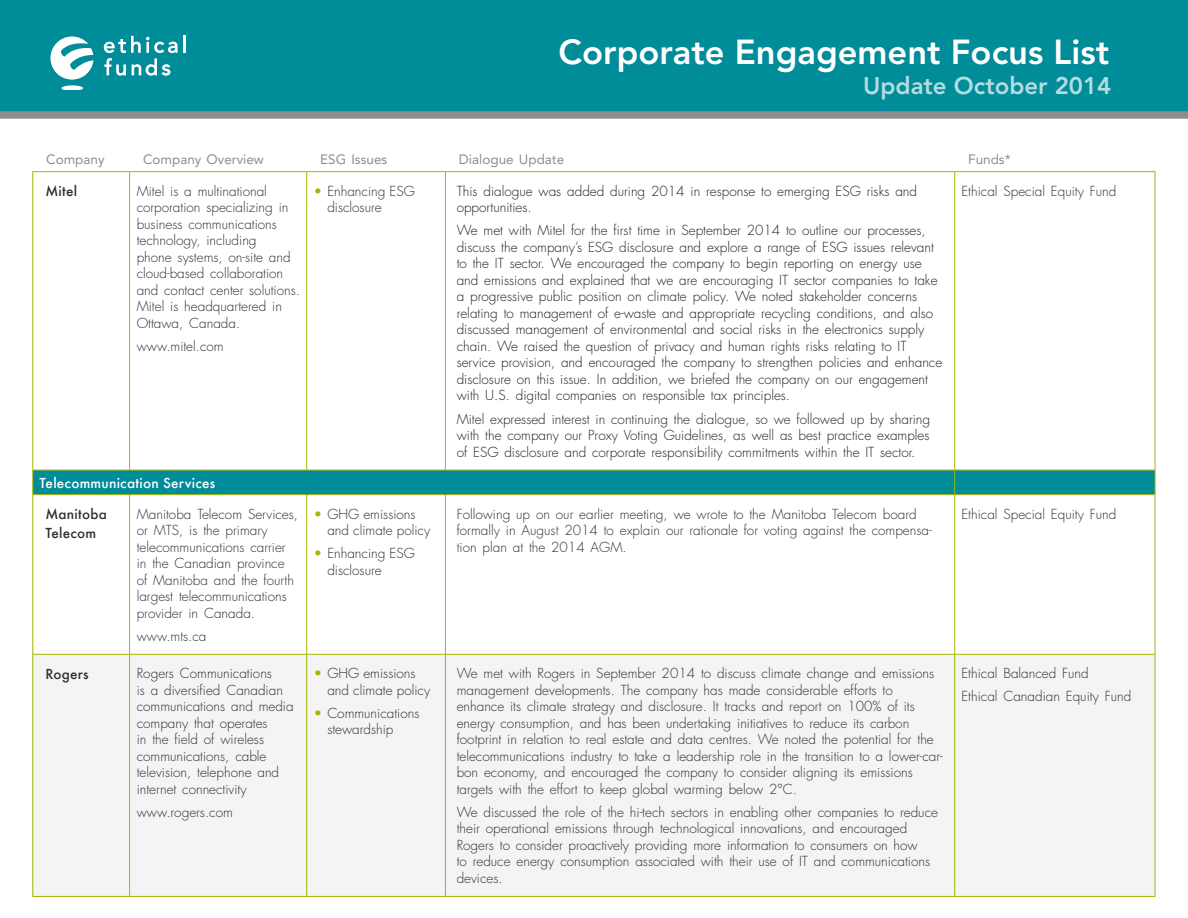
<style>
.page{position:relative;width:1188px;height:918px;background:#fff}
.page>*{position:absolute;margin:0;border:0;box-sizing:border-box;transform-origin:0 0}
.t1{font:800 34.5px "Avenir";color:#fff}
.t2{font:800 24px "Avenir";color:#b3dde0}
.table_body_content{font:300 13.5px/16.5px "Futura";color:#312f30}
.table_body_content-2{font:300 13.5px/16.5px "Futura";color:#231f20}
.table_body_content-3{font:13.5px "Avenir";color:#8b8d8e}
.t3{font:500 13.5px/18.8px "Futura";letter-spacing:.015em;color:#312f30}
.t4{font:500 13.5px "Futura";letter-spacing:.02em;color:#fff}
.s1{color:#a8b400}
</style>
<div class="page">
<svg style="left:0;top:0;width:1188px;height:119px;background:#098c98"></svg>
<svg style="left:50px;top:36px;width:43px;height:53px"></svg>
<hr style="left:183px;top:36px;width:3px;height:17px;background:#fff">
<svg style="left:104px;top:36px;width:74px;height:40px"></svg>
<div style="left:33px;top:655px;width:1122px;height:241px;background:#f4f4f4"></div>
<hr style="left:32px;top:172px;width:1px;height:298px;background:#a8b400">
<hr style="left:32px;top:495px;width:1px;height:159px;background:#a8b400">
<svg style="left:32px;top:654px;width:13px;height:1px"></svg>
<hr style="left:32px;top:655px;width:1px;height:241px;background:#a8b400">
<hr style="left:45px;top:654px;width:85px;height:1px;background:#a8b400">
<hr style="left:130px;top:654px;width:177px;height:1px;background:#a8b400">
<hr style="left:307px;top:654px;width:138px;height:1px;background:#a8b400">
<hr style="left:445px;top:654px;width:510px;height:1px;background:#a8b400">
<hr style="left:955px;top:654px;width:200px;height:1px;background:#a8b400">
<svg style="left:32px;top:896px;width:13px;height:1px"></svg>
<hr style="left:45px;top:896px;width:85px;height:1px;background:#a8b400">
<hr style="left:130px;top:896px;width:177px;height:1px;background:#a8b400">
<hr style="left:307px;top:896px;width:138px;height:1px;background:#a8b400">
<hr style="left:445px;top:896px;width:510px;height:1px;background:#a8b400">
<hr style="left:955px;top:896px;width:200px;height:1px;background:#a8b400">
<hr style="left:129px;top:172px;width:1px;height:298px;background:#a8b400">
<hr style="left:306px;top:172px;width:1px;height:298px;background:#a8b400">
<hr style="left:445px;top:172px;width:1px;height:298px;background:#a8b400">
<hr style="left:954px;top:172px;width:1px;height:298px;background:#a8b400">
<hr style="left:1155px;top:172px;width:1px;height:298px;background:#a8b400">
<svg style="left:32px;top:470px;width:1124px;height:25px;background:#0a8e90"></svg>
<hr style="left:129px;top:495px;width:1px;height:159px;background:#a8b400">
<hr style="left:306px;top:495px;width:1px;height:159px;background:#a8b400">
<hr style="left:445px;top:495px;width:1px;height:159px;background:#a8b400">
<hr style="left:954px;top:495px;width:1px;height:159px;background:#a8b400">
<hr style="left:1155px;top:495px;width:1px;height:159px;background:#a8b400">
<hr style="left:129px;top:655px;width:1px;height:241px;background:#a8b400">
<hr style="left:306px;top:655px;width:1px;height:241px;background:#a8b400">
<hr style="left:445px;top:655px;width:1px;height:241px;background:#a8b400">
<hr style="left:954px;top:655px;width:1px;height:241px;background:#a8b400">
<hr style="left:1155px;top:655px;width:1px;height:241px;background:#a8b400">
<svg style="left:32px;top:171px;width:13px;height:1px"></svg>
<hr style="left:45px;top:171px;width:85px;height:1px;background:#a8b400">
<hr style="left:130px;top:171px;width:177px;height:1px;background:#a8b400">
<hr style="left:307px;top:171px;width:138px;height:1px;background:#a8b400">
<hr style="left:445px;top:171px;width:510px;height:1px;background:#a8b400">
<hr style="left:955px;top:171px;width:200px;height:1px;background:#a8b400">
<h1 class="t1" style="left:559px;top:32px;width:552px">Corporate Engagement Focus List</h1>
<h2 class="t2" style="left:863px;top:71px;width:250px">Update October 2014</h2>
<p class="table_body_content-3" style="left:46px;top:151px;width:60px">Company</p>
<p class="table_body_content-3" style="left:143px;top:151px;width:122px">Company Overview</p>
<p class="table_body_content-3" style="left:320px;top:151px;width:69px">ESG Issues</p>
<p class="table_body_content-3" style="left:459px;top:151px;width:107px">Dialogue Update</p>
<p class="table_body_content-3" style="left:968px;top:151px;width:44px">Funds*</p>
<p class="t3" style="left:45px;top:182px;width:33px">Mitel</p>
<p class="table_body_content" style="left:137px;top:183px;width:165px">Mitel is a multinational corporation specializing in business communications technology, including<br>phone systems, on-site and cloud-based collaboration and contact center solutions.<br>Mitel is headquartered in<br>Ottawa, Canada.</p>
<p class="table_body_content" style="left:137px;top:338px;width:88px">www.mitel.com</p>
<p class="table_body_content" style="left:327px;top:183px;width:89px;text-indent:-14px"><span class="s1">•</span> Enhancing ESG disclosure</p>
<p class="table_body_content-2" style="left:457px;top:183px;width:462px">This dialogue was added during 2014 in response to emerging ESG risks and opportunities.</p>
<p class="table_body_content-2" style="left:457px;top:222px;width:487px">We met with Mitel for the first time in September 2014 to outline our processes, discuss the company’s ESG disclosure and explore a range of ESG issues relevant to the IT sector. We encouraged the company to begin reporting on energy use and emissions and explained that we are encouraging IT sector companies to take a progressive public position on climate policy. We noted stakeholder concerns relating to management of e-waste and appropriate recycling conditions, and also discussed management of environmental and social risks in the electronics supply chain. We raised the question of privacy and human rights risks relating to IT service provision, and encouraged the company to strengthen policies and enhance disclosure on this issue. In addition, we briefed the company on our engagement with U.S. digital companies on responsible tax principles.</p>
<p class="table_body_content-2" style="left:457px;top:411px;width:475px;text-align:justify">Mitel expressed interest in continuing the dialogue, so we followed up by sharing with the company our Proxy Voting Guidelines, as well as best practice examples of ESG disclosure and corporate responsibility commitments within the IT sector.</p>
<p class="table_body_content" style="left:961px;top:183px;width:156px">Ethical Special Equity Fund</p>
<p class="t4" style="left:40px;top:474px;width:177px">Telecommunication Services</p>
<p class="t3" style="left:45px;top:505px;width:63px">Manitoba<br>Telecom</p>
<p class="table_body_content" style="left:137px;top:506px;width:163px">Manitoba Telecom Services, or MTS, is the primary telecommunications carrier in the Canadian province of Manitoba and the fourth largest telecommunications provider in Canada.</p>
<p class="table_body_content" style="left:137px;top:628px;width:71px">www.mts.ca</p>
<p class="t3" style="left:45px;top:664px;width:45px">Rogers</p>
<p class="table_body_content" style="left:137px;top:665px;width:158px">Rogers Communications<br>is a diversified Canadian communications and media company that operates<br>in the field of wireless communications, cable television, telephone and internet connectivity</p>
<p class="table_body_content" style="left:137px;top:804px;width:98px">www.rogers.com</p>
<p class="table_body_content" style="left:327px;top:506px;width:104px;text-indent:-14px"><span class="s1">•</span> GHG emissions and climate policy</p>
<p class="table_body_content" style="left:327px;top:545px;width:89px;text-indent:-14px"><span class="s1">•</span> Enhancing ESG disclosure</p>
<p class="table_body_content" style="left:327px;top:665px;width:104px;text-indent:-14px"><span class="s1">•</span> GHG emissions and climate policy</p>
<p class="table_body_content" style="left:327px;top:705px;width:94px;text-indent:-14px"><span class="s1">•</span> Communications stewardship</p>
<p class="table_body_content" style="left:457px;top:506px;width:476px">Following up on our earlier meeting, we wrote to the Manitoba Telecom board formally in August 2014 to explain our rationale for voting against the compensa&shy;tion plan at the 2014 AGM.</p>
<p class="table_body_content" style="left:961px;top:506px;width:156px">Ethical Special Equity Fund</p>
<p class="table_body_content" style="left:457px;top:665px;width:488px">We met with Rogers in September 2014 to discuss climate change and emissions management developments. The company has made considerable efforts to enhance its climate strategy and disclosure. It tracks and report on 100% of its energy consumption, and has been undertaking initiatives to reduce its carbon footprint in relation to real estate and data centres. We noted the potential for the telecommunications industry to take a leadership role in the transition to a lower-car&shy;bon economy, and encouraged the company to consider aligning its emissions targets with the effort to keep global warming below 2°C.</p>
<p class="table_body_content" style="left:457px;top:804px;width:483px">We discussed the role of the hi-tech sectors in enabling other companies to reduce their operational emissions through technological innovations, and encouraged Rogers to consider proactively providing more information to consumers on how<br>to reduce energy consumption associated with their use of IT and communications devices.</p>
<p class="table_body_content" style="left:961px;top:665px;width:129px">Ethical Balanced Fund</p>
<p class="table_body_content" style="left:961px;top:688px;width:171px">Ethical Canadian Equity Fund</p>
</div>
